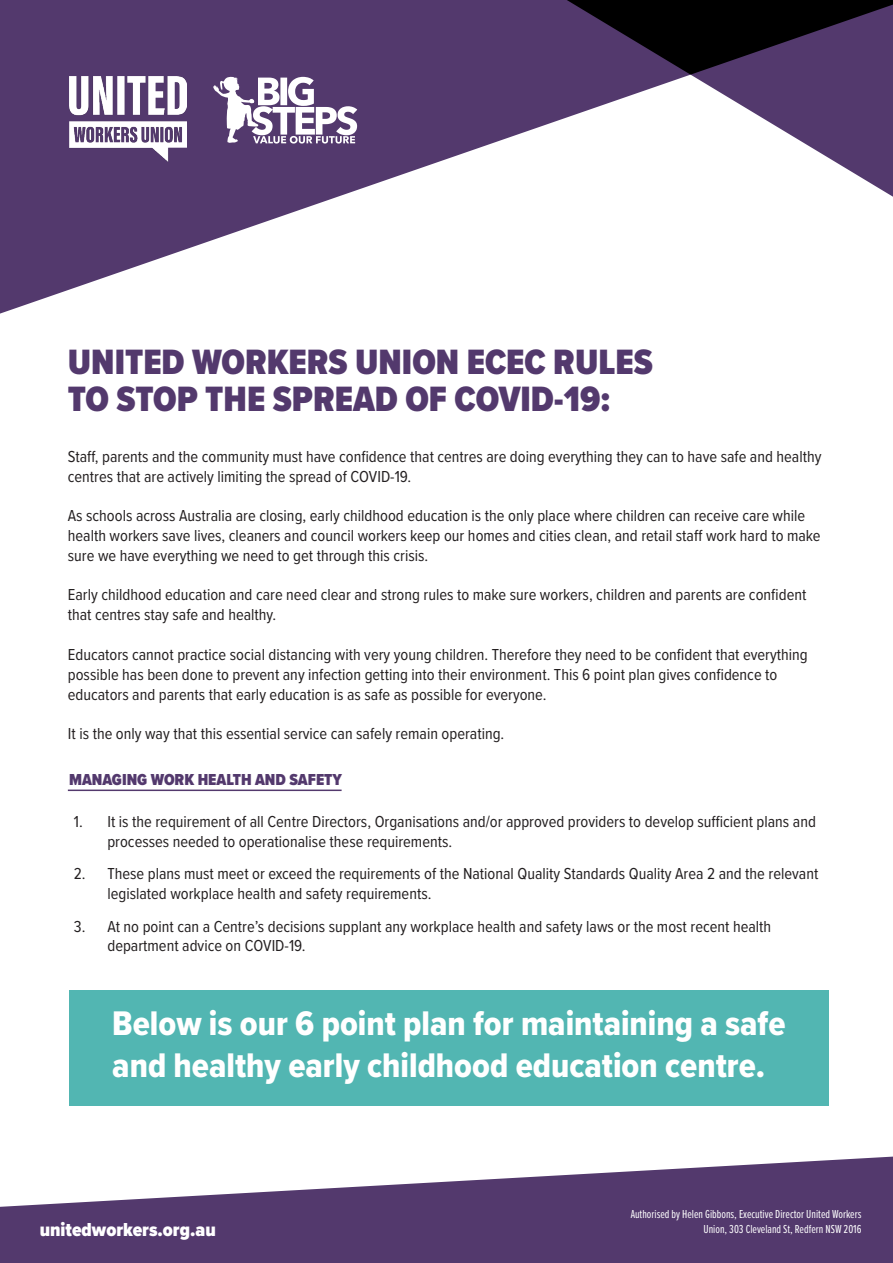
<style>
.page{position:relative;width:893px;height:1263px;background:#fff}
.page>*{position:absolute;margin:0;border:0;box-sizing:border-box;transform-origin:0 0}
.t1{font:900 36.45px/37.5px "Proxima Nova Cond";color:#53396d}
.t2{font:35.4px/42.5px "Proxima Nova Cond Extrabld";color:#fff}
.t3{font:900 19.5px "Proxima Nova Cond";color:#fff}
.t4{font:16.5px/19.8px "Proxima Nova Cond";color:#231f20}
.t5{font:900 16.5px "Proxima Nova Cond";color:#53396d}
.t6{font:12px "Proxima Nova Ex Cn";color:#fff}
</style>
<div class="page">
<svg style="left:0;top:0;width:893px;height:314px;fill:#53396d"></svg>
<img style="left:69px;top:77px;width:117px;height:84px">
<svg style="left:213px;top:77px;width:144px;height:67px"></svg>
<svg style="left:0;top:1156px;width:893px;height:107px;fill:#53396d"></svg>
<hr style="left:68px;top:789px;width:274px;height:2px;background:#53396d">
<div style="left:69px;top:990px;width:759px;height:115px;background:#52b6b2"></div>
<p class="t1" style="left:68px;top:343px;width:586px">UNITED WORKERS UNION ECEC RULES<br>TO STOP THE SPREAD OF COVID-19:</p>
<p class="t4" style="left:68px;top:446px;width:755px">Staff, parents and the community must have confidence that centres are doing everything they can to have safe and healthy centres that are actively limiting the spread of COVID-19.</p>
<p class="t4" style="left:68px;top:505px;width:754px">As schools across Australia are closing, early childhood education is the only place where children can receive care while health workers save lives, cleaners and council workers keep our homes and cities clean, and retail staff work hard to make sure we have everything we need to get through this crisis.</p>
<p class="t4" style="left:68px;top:584px;width:740px">Early childhood education and care need clear and strong rules to make sure workers, children and parents are confident that centres stay safe and healthy.</p>
<p class="t4" style="left:68px;top:644px;width:741px">Educators cannot practice social distancing with very young children. Therefore they need to be confident that everything possible has been done to prevent any infection getting into their environment. This 6 point plan gives confidence to educators and parents that early education is as safe as possible for everyone.</p>
<p class="t4" style="left:68px;top:723px;width:438px">It is the only way that this essential service can safely remain operating.</p>
<p class="t5" style="left:69px;top:768px;width:275px">MANAGING WORK HEALTH AND SAFETY</p>
<p class="t4" style="left:107px;top:811px;width:710px">It is the requirement of all Centre Directors, Organisations and/or approved providers to develop sufficient plans and processes needed to operationalise these requirements.</p>
<p class="t4" style="left:107px;top:863px;width:712px">These plans must meet or exceed the requirements of the National Quality Standards Quality Area 2 and the relevant legislated workplace health and safety requirements.</p>
<p class="t4" style="left:107px;top:915px;width:665px">At no point can a Centre’s decisions supplant any workplace health and safety laws or the most recent health department advice on COVID-19.</p>
<p class="t4" style="left:74px;top:811px;width:10px">1.</p>
<p class="t4" style="left:74px;top:863px;width:13px">2.</p>
<p class="t4" style="left:74px;top:916px;width:13px">3.</p>
<p class="t2" style="left:112px;top:1001px;width:675px">Below is our 6 point plan for maintaining a safe and healthy early childhood education centre.</p>
<p class="t6" style="left:631px;top:1205px;width:232px">Authorised by Helen Gibbons, Executive Director United Workers</p>
<p class="t3" style="left:40px;top:1215px;width:177px">unitedworkers.org.au</p>
<p class="t6" style="left:703px;top:1220px;width:160px">Union, 303 Cleveland St, Redfern NSW 2016</p>
</div>
